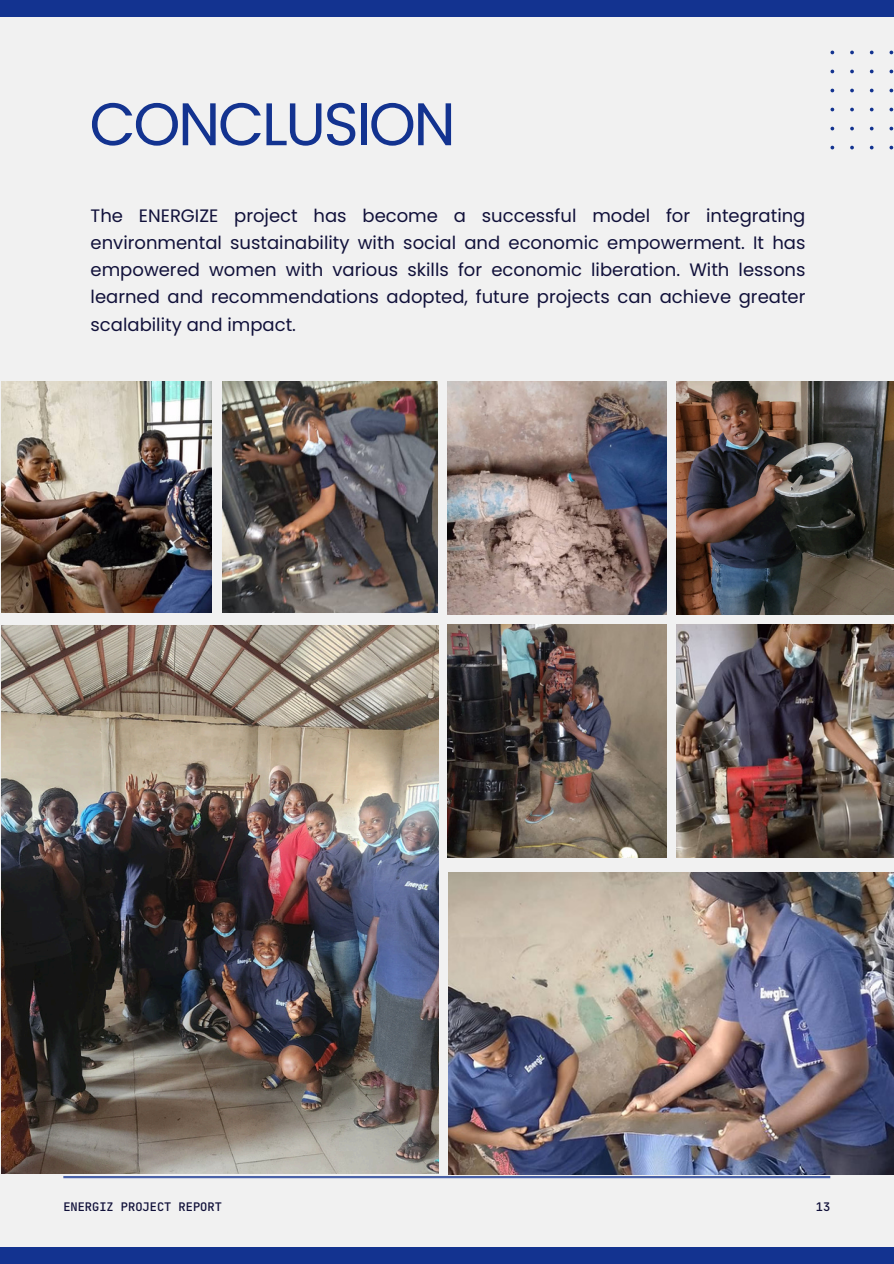
<style>
.page{position:relative;width:894px;height:1264px;background:#fff}
.page>*{position:absolute;margin:0;border:0;box-sizing:border-box;transform-origin:0 0}
.t1{font:60px "Poppins";letter-spacing:-.04em;color:#133390}
.t2{font:18px/27px "Poppins";color:#11113a;text-align:justify}
.t3{font:500 12px "Jet Brains Mono";color:#11113a}
</style>
<div class="page">
<div style="left:0;top:0;width:893px;height:1263px;background:#f1f1f1"></div>
<hr style="left:63px;top:1175px;width:767px;height:3px;background:#133390">
<img style="left:1px;top:381px;width:211px;height:232px">
<img style="left:1px;top:625px;width:437px;height:548px">
<img style="left:448px;top:873px;width:445px;height:301px">
<img style="left:222px;top:381px;width:215px;height:232px">
<img style="left:676px;top:624px;width:217px;height:233px">
<img style="left:448px;top:381px;width:218px;height:233px">
<img style="left:448px;top:624px;width:218px;height:233px">
<img style="left:676px;top:381px;width:217px;height:233px">
<svg style="left:830px;top:51px;width:63px;height:98px"></svg>
<div style="left:0;top:1246px;width:893px;height:17px;background:#133390"></div>
<div style="left:0;top:0;width:893px;height:17px;background:#133390"></div>
<p class="t1" style="left:89px;top:82px;width:368px">CONCLUSION</p>
<p class="t2" style="left:91px;top:203px;width:716px">The ENERGIZE project has become a successful model for integrating environmental sustainability with social and economic empowerment. It has empowered women with various skills for economic liberation. With lessons learned and recommendations adopted, future projects can achieve greater scalability and impact.</p>
<h2 class="t3" style="left:63px;top:1198px;width:160px">ENERGIZ PROJECT REPORT</h2>
<p class="t3" style="left:815px;top:1198px;width:16px">13</p>
</div>
